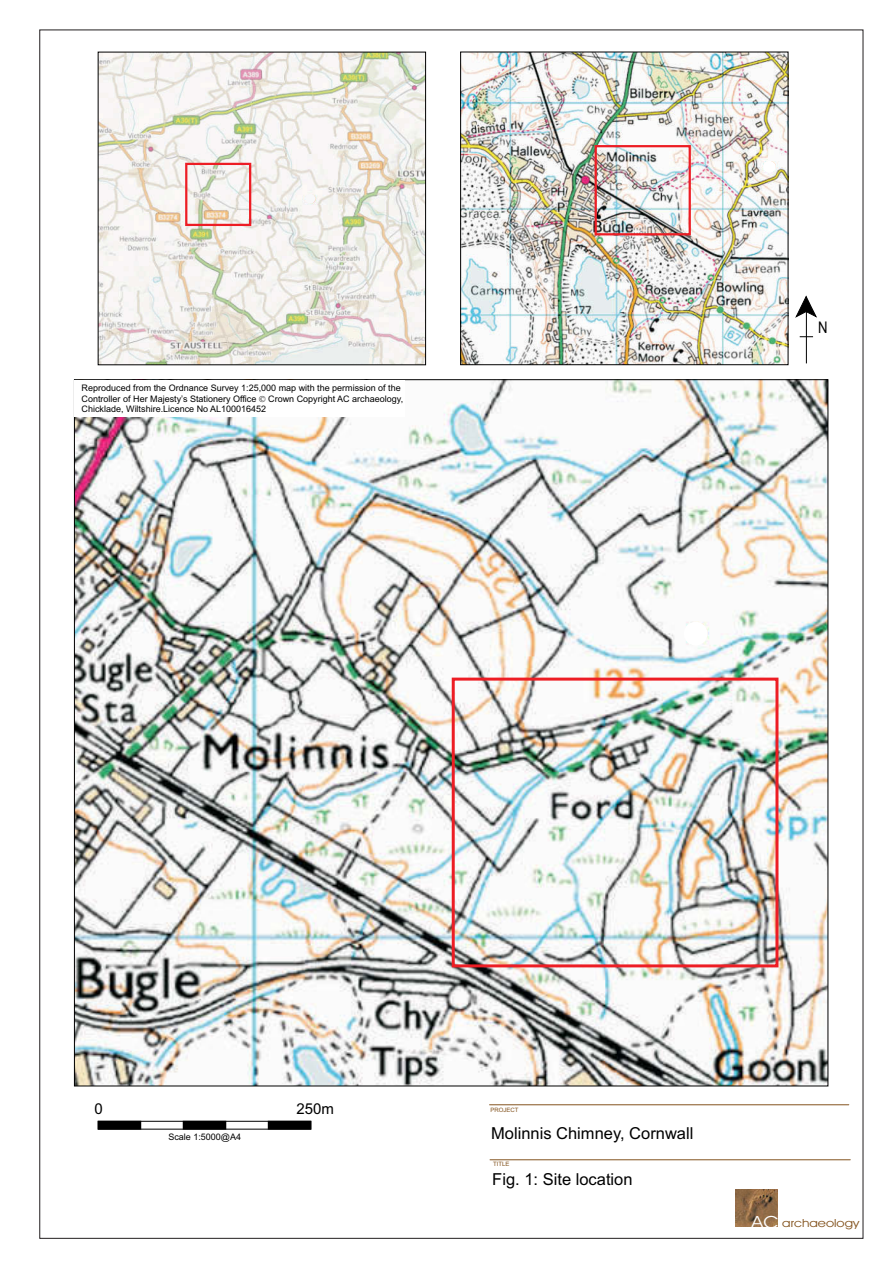
<style>
.page{position:relative;width:893px;height:1263px;background:#fff}
.page>*{position:absolute;margin:0;border:0;box-sizing:border-box;transform-origin:0 0}
.t1{font:16.5px "Arial";color:#000}
.t2{font:16.05px "Arial Narrow";color:#000}
.t3{font:15px "Arial";color:#000}
.t4{font:11.25px "Avant Garde IT Cby BT";color:#83531e;scale:1.19 1}
.t5{font:9px/10.9px "Arial";color:#000}
.t6{font:6px "Arial";color:#83531e}
.s1{font-size:16.8px;color:#fff}
</style>
<div class="page">
<img style="left:74px;top:51px;width:755px;height:1036px">
<img style="left:184px;top:144px;width:508px;height:93px">
<div style="left:452px;top:678px;width:326px;height:289px;border:3px solid #ed1d24"></div>
<hr style="left:490px;top:1104px;width:359px;height:1px;background:#83531e">
<hr style="left:490px;top:1159px;width:360px;height:1px;background:#83531e">
<img style="left:736px;top:1189px;width:42px;height:38px">
<div style="left:75px;top:380px;width:330px;height:37px;background:#fff"></div>
<div style="left:98px;top:1121px;width:213px;height:8px;border:1px solid #000"></div>
<div style="left:183px;top:1121px;width:43px;height:8px;background:#000"></div>
<div style="left:268px;top:1121px;width:43px;height:8px;background:#000"></div>
<div style="left:98px;top:1121px;width:43px;height:8px;background:#000"></div>
<svg style="left:795px;top:296px;width:21px;height:21px"></svg>
<hr style="left:806px;top:310px;width:1px;height:53px;background:#000">
<svg style="left:800px;top:336px;width:13px;height:1px"></svg>
<p class="t5" style="left:82px;top:384px;width:321px">Reproduced from the Ordnance Survey 1:25,000 map with the permission of the<br>Controller of Her Majesty’s Stationery Office</p>
<p class="t5" style="left:268px;top:394px;width:136px">Crown Copyright AC archaeology,</p>
<p class="t5" style="left:82px;top:405px;width:186px">Chicklade, Wiltshire.Licence No AL100016452</p>
<p class="t2" style="left:818px;top:318px;width:11px">N</p>
<p class="t3" style="left:94px;top:1103px;width:10px">0</p>
<p class="t3" style="left:297px;top:1103px;width:39px">250m</p>
<p class="t5" style="left:168px;top:1132px;width:74px">Scale 1:5000@A4</p>
<p class="t6" style="left:490px;top:1108px;width:30px">PROJECT</p>
<p class="t1" style="left:491px;top:1127px;width:204px">Molinnis Chimney, Cornwall</p>
<p class="t1" style="left:492px;top:1173px;width:142px">Fig. 1: Site location</p>
<p class="t6" style="left:493px;top:1162px;width:18px">TITLE</p>
<p class="t4" style="left:752px;top:1217px;width:92px"><span class="s1">AC</span> archaeology</p>
</div>
